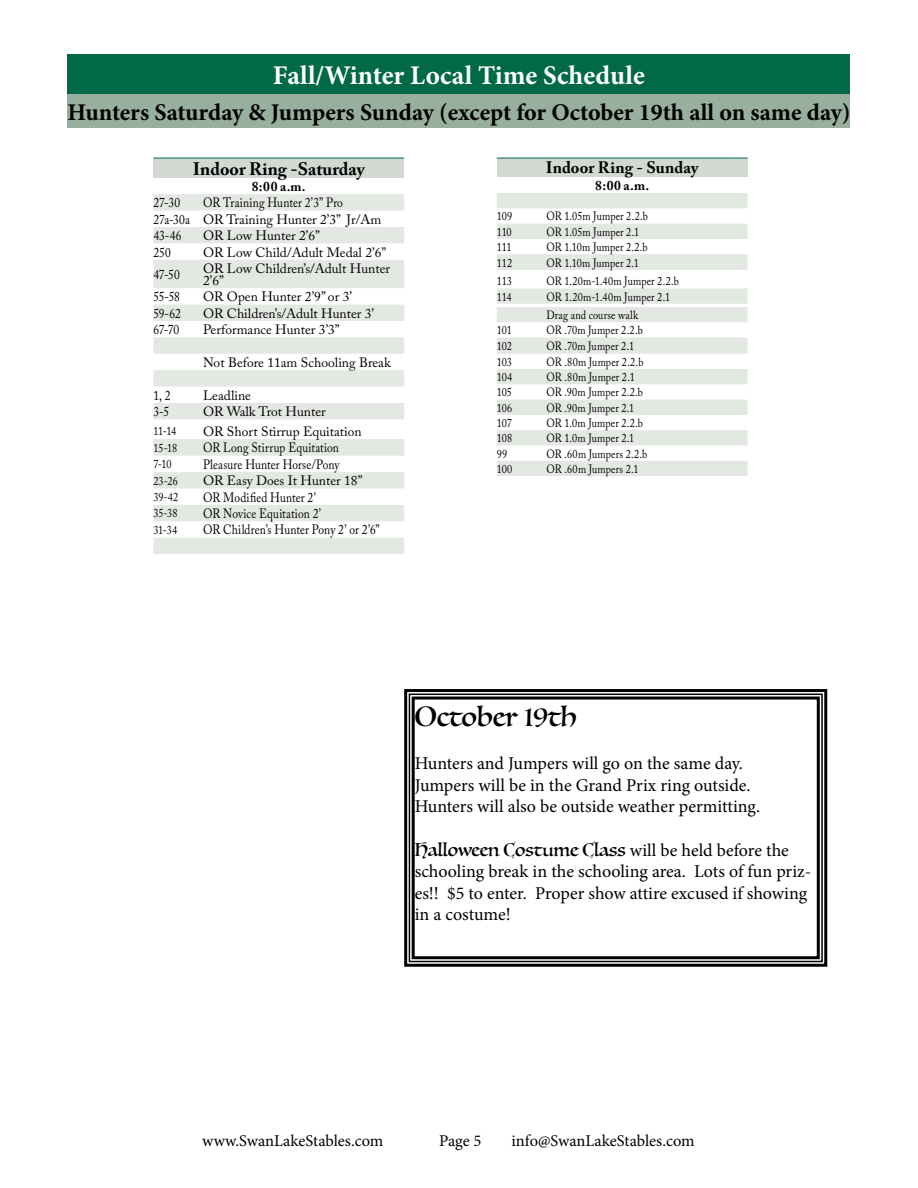
<style>
.page{position:relative;width:918px;height:1188px;background:#fff}
.page>*{position:absolute;margin:0;border:0;box-sizing:border-box;transform-origin:0 0}
.t1{font:700 27px "Minion Pro";color:#fff}
.t2{font:27px "Luminari";color:#000}
.t3{font:700 24px "Minion Pro";color:#000}
.t4{font:18px/21.6px "Minion Pro";color:#000}
.t5{font:18px "Luminari";color:#000}
.t6{font:700 18px "Adobe Caslon Pro";color:#000}
.t7{font:16.5px "Minion Pro";color:#000}
.t8{font:700 16.5px "Adobe Caslon Pro";letter-spacing:.005em;color:#000}
.t9{font:13.5px/12px "Adobe Caslon Pro";color:#000}
.t10{font:13.5px/16.4px "Adobe Caslon Pro";color:#000;scale:.85 1}
.t11{font:700 13.5px "Adobe Caslon Pro";color:#000}
.t12{font:12px/18.6px "Adobe Caslon Pro";letter-spacing:.01em;color:#000;scale:.85 1}
.s1{font-family:"Minion Pro"}
</style>
<div class="page">
<div style="left:68px;top:54px;width:782px;height:40px;background:#016945"></div>
<div style="left:68px;top:94px;width:782px;height:34px;background:#98af9e"></div>
<div style="left:153px;top:158px;width:251px;height:20px;background:#d2d9d2"></div>
<svg style="left:153px;top:194px;width:251px;height:225px;fill:#e4e8e3"></svg>
<hr style="left:153px;top:158px;width:50px;height:1px;background:#016945">
<hr style="left:203px;top:158px;width:201px;height:1px;background:#016945">
<svg style="left:153px;top:439px;width:251px;height:115px"></svg>
<div style="left:497px;top:158px;width:251px;height:19px;background:#d2d9d2"></div>
<svg style="left:497px;top:193px;width:251px;height:283px;fill:#e9ece8"></svg>
<hr style="left:497px;top:158px;width:49px;height:1px;background:#016945">
<hr style="left:546px;top:158px;width:202px;height:1px;background:#016945">
<div style="left:497px;top:288px;width:251px;height:16px;background:#e4e8e3"></div>
<svg style="left:404px;top:689px;width:424px;height:278px"></svg>
<div style="left:409px;top:694px;width:414px;height:268px;border:2px solid #000"></div>
<div style="left:412px;top:697px;width:408px;height:262px;border:3px solid #000"></div>
<h1 class="t1" style="left:273px;top:56px;width:374px">Fall/Winter Local Time Schedule</h1>
<h2 class="t3" style="left:68px;top:96px;width:785px">Hunters Saturday &amp; Jumpers Sunday (except for October 19th all on same day)</h2>
<h3 class="t6" style="left:193px;top:158px;width:173px">Indoor Ring -Saturday</h3>
<p class="t11" style="left:252px;top:178px;width:55px">8:00 a.m.</p>
<p class="t10" style="left:153px;top:194px;width:33px">27-30</p>
<h3 class="t8" style="left:546px;top:158px;width:154px">Indoor Ring - Sunday</h3>
<p class="t11" style="left:595px;top:177px;width:55px">8:00 a.m.</p>
<p class="t10" style="left:153px;top:194px;width:270px;text-indent:50px">OR Training Hunter 2’3” Pro<br>27a-30a OR Training Hunter 2’3” Jr/Am<br>43-46</p>
<p class="t12" style="left:497px;top:207px;width:20px">109</p>
<p class="t12" style="left:546px;top:207px;width:121px">OR 1.05m Jumper 2.2.b</p>
<p class="t12" style="left:497px;top:222px;width:19px">110</p>
<p class="t12" style="left:546px;top:222px;width:111px">OR 1.05m Jumper 2.1</p>
<p class="t12" style="left:497px;top:238px;width:19px">111</p>
<p class="t12" style="left:546px;top:238px;width:121px">OR 1.10m Jumper 2.2.b</p>
<p class="t12" style="left:497px;top:253px;width:20px">112</p>
<p class="t12" style="left:546px;top:253px;width:110px">OR 1.10m Jumper 2.1</p>
<p class="t12" style="left:497px;top:272px;width:19px">113</p>
<p class="t12" style="left:546px;top:272px;width:157px">OR 1.20m-1.40m Jumper 2.2.b</p>
<p class="t12" style="left:497px;top:287px;width:19px">114</p>
<p class="t12" style="left:546px;top:287px;width:147px">OR 1.20m-1.40m Jumper 2.1<br>Drag and course walk</p>
<p class="t12" style="left:497px;top:321px;width:19px">101</p>
<p class="t12" style="left:546px;top:321px;width:115px">OR .70m Jumper 2.2.b</p>
<p class="t12" style="left:497px;top:337px;width:19px">102</p>
<p class="t12" style="left:546px;top:337px;width:105px">OR .70m Jumper 2.1</p>
<p class="t12" style="left:497px;top:352px;width:19px">103</p>
<p class="t12" style="left:546px;top:352px;width:116px">OR .80m Jumper 2.2.b</p>
<p class="t12" style="left:497px;top:368px;width:20px">104</p>
<p class="t12" style="left:546px;top:368px;width:105px">OR .80m Jumper 2.1</p>
<p class="t12" style="left:497px;top:383px;width:19px">105</p>
<p class="t12" style="left:546px;top:383px;width:115px">OR .90m Jumper 2.2.b</p>
<p class="t12" style="left:497px;top:398px;width:20px">106</p>
<p class="t12" style="left:546px;top:398px;width:105px">OR .90m Jumper 2.1</p>
<p class="t12" style="left:497px;top:414px;width:19px">107</p>
<p class="t12" style="left:546px;top:414px;width:115px">OR 1.0m Jumper 2.2.b</p>
<p class="t12" style="left:497px;top:429px;width:20px">108</p>
<p class="t12" style="left:546px;top:429px;width:105px">OR 1.0m Jumper 2.1</p>
<p class="t12" style="left:497px;top:444px;width:14px">99</p>
<p class="t12" style="left:546px;top:444px;width:120px">OR .60m Jumpers 2.2.b</p>
<p class="t12" style="left:497px;top:459px;width:20px">100</p>
<p class="t12" style="left:546px;top:459px;width:110px">OR .60m Jumpers 2.1</p>
<p class="t9" style="left:203px;top:229px;width:119px">OR Low Hunter 2’6”</p>
<p class="t10" style="left:153px;top:244px;width:22px">250</p>
<p class="t9" style="left:203px;top:246px;width:185px">OR Low Child/Adult Medal 2’6”</p>
<p class="t10" style="left:153px;top:266px;width:33px">47-50</p>
<p class="t9" style="left:203px;top:262px;width:189px">OR Low Children’s/Adult Hunter<br>2’6”</p>
<p class="t10" style="left:153px;top:289px;width:33px">55-58</p>
<p class="t9" style="left:203px;top:291px;width:150px">OR Open Hunter 2’9” or 3’</p>
<p class="t10" style="left:153px;top:305px;width:34px">59-62</p>
<p class="t9" style="left:203px;top:307px;width:173px">OR Children’s/Adult Hunter 3’</p>
<p class="t10" style="left:153px;top:321px;width:32px">67-70</p>
<p class="t9" style="left:203px;top:323px;width:138px">Performance Hunter 3’3”</p>
<p class="t9" style="left:203px;top:356px;width:189px">Not Before 11am Schooling Break</p>
<p class="t10" style="left:153px;top:387px;width:22px">1, 2</p>
<p class="t9" style="left:203px;top:389px;width:50px">Leadline</p>
<p class="t10" style="left:153px;top:403px;width:20px">3-5</p>
<p class="t9" style="left:203px;top:405px;width:124px">OR Walk Trot Hunter</p>
<p class="t12" style="left:153px;top:422px;width:28px">11-14</p>
<p class="t9" style="left:203px;top:425px;width:160px">OR Short Stirrup Equitation</p>
<p class="t12" style="left:153px;top:438px;width:30px">15-18</p>
<p class="t10" style="left:203px;top:439px;width:162px">OR Long Stirrup Equitation</p>
<p class="t12" style="left:153px;top:455px;width:23px">7-10</p>
<p class="t10" style="left:203px;top:456px;width:162px">Pleasure Hunter Horse/Pony</p>
<p class="t12" style="left:153px;top:471px;width:31px">23-26</p>
<p class="t9" style="left:203px;top:475px;width:161px">OR Easy Does It Hunter 18”</p>
<p class="t12" style="left:153px;top:488px;width:31px">39-42</p>
<p class="t10" style="left:203px;top:489px;width:134px">OR Modified Hunter 2’</p>
<p class="t12" style="left:153px;top:504px;width:30px">35-38</p>
<p class="t10" style="left:203px;top:505px;width:140px">OR Novice Equitation 2’</p>
<p class="t12" style="left:153px;top:520px;width:29px">31-34</p>
<p class="t10" style="left:203px;top:522px;width:209px">OR Children’s Hunter Pony 2’ or 2’6”</p>
<h1 class="t2" style="left:415px;top:694px;width:164px">October 19th</h1>
<h3 class="t4" style="left:415px;top:753px;width:347px">Hunters and Jumpers will go on the same day.<br>Jumpers will be in the Grand Prix ring outside.<br>Hunters will also be outside weather permitting.</h3>
<h3 class="t5" style="left:415px;top:834px;width:376px">Halloween Costume Class <span class="s1">will be held before the</span></h3>
<h3 class="t4" style="left:415px;top:861px;width:398px">schooling break in the schooling area. Lots of fun priz&shy;es!! $5 to enter. Proper show attire excused if showing in a costume!</h3>
<h3 class="t7" style="left:202px;top:1130px;width:183px">www.SwanLakeStables.com</h3>
<h3 class="t7" style="left:439px;top:1130px;width:44px">Page 5</h3>
<h3 class="t7" style="left:511px;top:1130px;width:185px">info@SwanLakeStables.com</h3>
</div>
